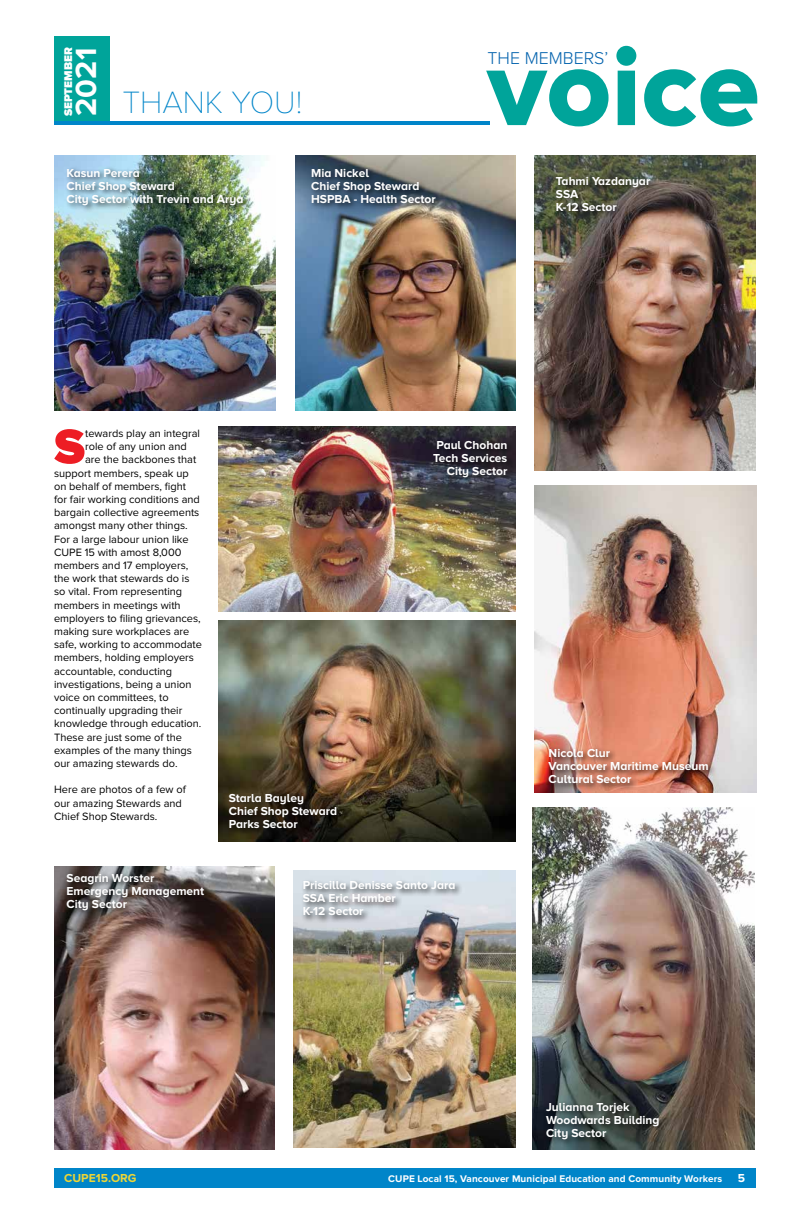
<style>
.page{position:relative;width:810px;height:1224px;background:#fff}
.page>*{position:absolute;margin:0;border:0;box-sizing:border-box;transform-origin:0 0}
.t1{font:112.8px "Proxima Nova A Extrabld";color:#00a49a}
.t2{font:900 50.6px "Proxima Nova";color:#ed1d24}
.t3{font:100 32px "Proxima Nova A";color:#0085c9}
.t4{font:700 30.3px "Proxima Nova A";color:#fff}
.t5{font:300 17.7px "Proxima Nova A";color:#0061ad}
.t6{font:700 12px/13px "Proxima Nova A";color:#fff}
.t7{font:700 12px "Proxima Nova";color:#eed636}
.t8{font:900 11.6px "Proxima Nova A";color:#fff}
.t9{font:11px/13.2px "Proxima Nova";color:#000}
.t10{font:700 10px "Proxima Nova";letter-spacing:.01em;color:#fff}
</style>
<div class="page">
<div style="left:54px;top:1169px;width:702px;height:19px;background:#0085c9"></div>
<div style="left:54px;top:36px;width:55px;height:86px;background:#00a49a"></div>
<hr style="left:54px;top:121px;width:436px;height:4px;background:#0085c9">
<img style="left:533px;top:807px;width:222px;height:342px">
<img style="left:54px;top:155px;width:222px;height:256px">
<img style="left:295px;top:155px;width:221px;height:256px">
<img style="left:534px;top:485px;width:222px;height:307px">
<img style="left:219px;top:426px;width:297px;height:186px">
<img style="left:293px;top:871px;width:222px;height:276px">
<img style="left:54px;top:866px;width:220px;height:283px">
<img style="left:219px;top:620px;width:297px;height:222px">
<img style="left:534px;top:155px;width:221px;height:316px">
<div style="left:547px;top:746px;width:169px;height:45px;background:#000;opacity:.75"></div>
<div style="left:65px;top:872px;width:147px;height:46px;background:#000;opacity:.75"></div>
<div style="left:65px;top:166px;width:186px;height:47px;background:#000;opacity:.75"></div>
<div style="left:554px;top:174px;width:104px;height:45px;background:#000;opacity:.75"></div>
<div style="left:544px;top:1100px;width:123px;height:47px;background:#000;opacity:.75"></div>
<div style="left:301px;top:878px;width:162px;height:46px;background:#000;opacity:.75"></div>
<div style="left:309px;top:166px;width:134px;height:45px;background:#000;opacity:.75"></div>
<div style="left:227px;top:791px;width:118px;height:45px;background:#000;opacity:.75"></div>
<div style="left:432px;top:438px;width:83px;height:47px;background:#000;opacity:.75"></div>
<h1 class="t1" style="left:487px;top:22px;width:274px">voice</h1>
<p class="t8" style="left:62px;top:116px;width:71px;rotate:-90deg">SEPTEMBER</p>
<h3 class="t4" style="left:69px;top:116px;width:69px;rotate:-90deg">2021</h3>
<h3 class="t5" style="left:488px;top:48px;width:122px">THE MEMBERS’</h3>
<h3 class="t3" style="left:122px;top:85px;width:181px">THANK YOU!</h3>
<p class="t6" style="left:311px;top:166px;width:126px">Mia Nickel<br>Chief Shop Steward<br>HSPBA - Health Sector</p>
<p class="t6" style="left:67px;top:166px;width:178px">Kasun Perera<br>Chief Shop Steward<br>City Sector with Trevin and Arya</p>
<p class="t6" style="left:556px;top:174px;width:96px">Tahmi Yazdanyar<br>SSA<br>K-12 Sector</p>
<h2 class="t2" style="left:54px;top:417px;width:33px">S</h2>
<p class="t9" style="left:85px;top:427px;width:116px">tewards play an integral</p>
<p class="t9" style="left:85px;top:440px;width:103px">role of any union and</p>
<p class="t9" style="left:85px;top:453px;width:113px">are the backbones that</p>
<p class="t9" style="left:54px;top:466px;width:136px">support members, speak up</p>
<p class="t9" style="left:54px;top:480px;width:134px">on behalf of members, fight</p>
<p class="t9" style="left:54px;top:493px;width:147px">for fair working conditions and</p>
<p class="t9" style="left:54px;top:506px;width:147px">bargain collective agreements</p>
<p class="t9" style="left:54px;top:519px;width:135px">amongst many other things.</p>
<p class="t9" style="left:54px;top:532px;width:136px">For a large labour union like</p>
<p class="t9" style="left:54px;top:546px;width:129px">CUPE 15 with amost 8,000</p>
<p class="t9" style="left:54px;top:559px;width:136px">members and 17 employers,</p>
<p class="t9" style="left:54px;top:572px;width:137px">the work that stewards do is</p>
<p class="t9" style="left:54px;top:585px;width:130px">so vital. From representing</p>
<p class="t9" style="left:54px;top:598px;width:128px">members in meetings with</p>
<p class="t9" style="left:54px;top:612px;width:148px">employers to filing grievances,</p>
<p class="t9" style="left:54px;top:625px;width:137px">making sure workplaces are</p>
<p class="t9" style="left:54px;top:638px;width:149px">safe, working to accommodate</p>
<p class="t9" style="left:54px;top:651px;width:141px">members, holding employers</p>
<p class="t9" style="left:54px;top:664px;width:120px">accountable, conducting</p>
<p class="t9" style="left:54px;top:678px;width:139px">investigations, being a union</p>
<p class="t9" style="left:54px;top:691px;width:116px">voice on committees, to</p>
<p class="t9" style="left:54px;top:704px;width:130px">continually upgrading their</p>
<p class="t9" style="left:54px;top:717px;width:149px">knowledge through education.</p>
<p class="t9" style="left:54px;top:730px;width:129px">These are just some of the</p>
<p class="t9" style="left:54px;top:744px;width:139px">examples of the many things</p>
<p class="t9" style="left:54px;top:757px;width:125px">our amazing stewards do.</p>
<p class="t9" style="left:54px;top:783px;width:133px">Here are photos of a few of our amazing Stewards and<br>Chief Shop Stewards.</p>
<p class="t6" style="left:67px;top:871px;width:139px">Seagrin Worster<br>Emergency Management<br>City Sector</p>
<p class="t6" style="left:433px;top:438px;width:76px;text-align:right">Paul Chohan<br>Tech Services<br>City Sector</p>
<p class="t6" style="left:229px;top:791px;width:110px">Starla Bayley<br>Chief Shop Steward<br>Parks Sector</p>
<p class="t6" style="left:303px;top:879px;width:154px">Priscilla Denisse Santo Jara<br>SSA Eric Hamber<br>K-12 Sector</p>
<p class="t6" style="left:549px;top:746px;width:161px">Nicola Clur<br>Vancouver Maritime Museum<br>Cultural Sector</p>
<p class="t6" style="left:546px;top:1100px;width:115px">Julianna Torjek<br>Woodwards Building<br>City Sector</p>
<p class="t7" style="left:64px;top:1171px;width:74px">CUPE15.ORG</p>
<p class="t10" style="left:388px;top:1173px;width:335px">CUPE Local 15, Vancouver Municipal Education and Community Workers</p>
<p class="t6" style="left:738px;top:1172px;width:9px">5</p>
</div>
